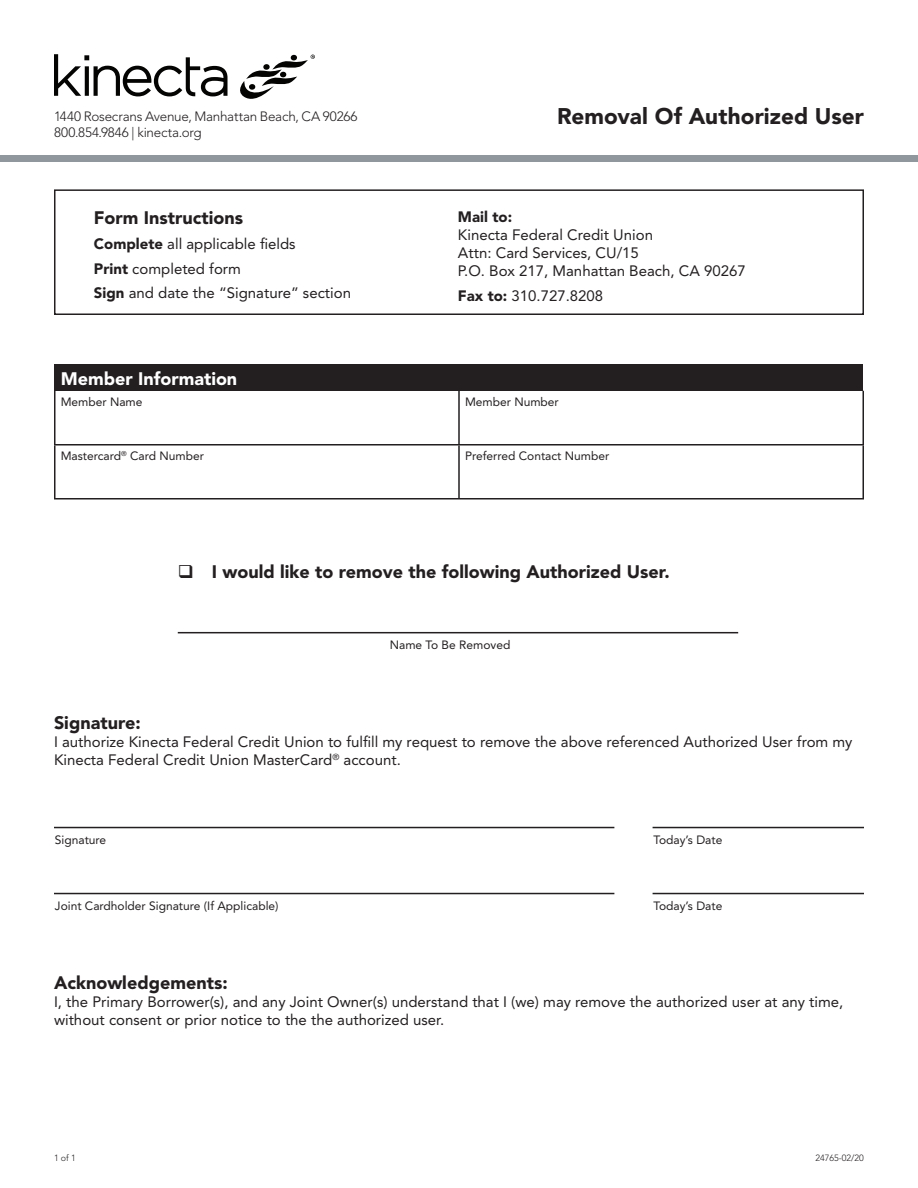
<style>
.page{position:relative;width:918px;height:1188px;background:#fff}
.page>*{position:absolute;margin:0;border:0;box-sizing:border-box;transform-origin:0 0}
.t1{font:900 22.5px "Avenir";color:#231f20}
.t2{font:900 18px "Avenir";color:#231f20}
.t3{font:900 18px "Avenir";color:#fff}
.t4{font:15px/18px "Avenir";color:#231f20}
.t5{font:300 13.5px "Avenir";letter-spacing:-.015em;color:#231f20}
.t6{font:12px "Avenir";color:#231f20}
.t7{font:300 9px "Avenir";color:#231f20}
.s1{font-weight:900}
</style>
<div class="page">
<div style="left:54px;top:189px;width:810px;height:126px;border:2px solid #231f20"></div>
<div style="left:0;top:155px;width:918px;height:7px;background:#90979d"></div>
<svg style="left:54px;top:54px;width:174px;height:42px"></svg>
<svg style="left:240px;top:54px;width:75px;height:45px"></svg>
<div style="left:55px;top:364px;width:808px;height:27px;background:#231f20"></div>
<hr style="left:54px;top:391px;width:2px;height:53px;background:#231f20">
<hr style="left:458px;top:391px;width:2px;height:53px;background:#231f20">
<hr style="left:862px;top:391px;width:2px;height:53px;background:#231f20">
<hr style="left:54px;top:444px;width:405px;height:2px;background:#231f20">
<hr style="left:54px;top:446px;width:2px;height:52px;background:#231f20">
<hr style="left:459px;top:444px;width:405px;height:2px;background:#231f20">
<hr style="left:458px;top:446px;width:2px;height:52px;background:#231f20">
<hr style="left:862px;top:446px;width:2px;height:52px;background:#231f20">
<hr style="left:54px;top:498px;width:405px;height:2px;background:#231f20">
<hr style="left:459px;top:498px;width:405px;height:2px;background:#231f20">
<hr style="left:178px;top:632px;width:560px;height:1px;background:#231f20">
<hr style="left:54px;top:827px;width:560px;height:1px;background:#231f20">
<hr style="left:54px;top:893px;width:560px;height:1px;background:#231f20">
<hr style="left:653px;top:827px;width:211px;height:1px;background:#231f20">
<hr style="left:653px;top:893px;width:211px;height:1px;background:#231f20">
<p class="t5" style="left:54px;top:109px;width:305px">1440 Rosecrans Avenue, Manhattan Beach, CA 90266</p>
<p class="t5" style="left:54px;top:125px;width:149px">800.854.9846 | kinecta.org</p>
<p class="t2" style="left:94px;top:207px;width:151px">Form Instructions</p>
<p class="t4" style="left:94px;top:235px;width:203px"><span class="s1">Complete</span> all applicable fields</p>
<p class="t4" style="left:94px;top:260px;width:149px"><span class="s1">Print</span> completed form</p>
<p class="t4" style="left:94px;top:284px;width:259px"><span class="s1">Sign</span> and date the “Signature” section</p>
<p class="t1" style="left:557px;top:102px;width:308px">Removal Of Authorized User</p>
<p class="t4" style="left:458px;top:208px;width:197px"><span class="s1">Mail to:<br></span>Kinecta Federal Credit Union<br>Attn: Card Services, CU/15</p>
<p class="t4" style="left:458px;top:262px;width:289px">P.O. Box 217, Manhattan Beach, CA 90267</p>
<p class="t4" style="left:458px;top:287px;width:147px"><span class="s1">Fax to:</span> 310.727.8208</p>
<p class="t3" style="left:61px;top:368px;width:178px">Member Information</p>
<p class="t6" style="left:61px;top:395px;width:83px">Member Name</p>
<p class="t6" style="left:465px;top:395px;width:95px">Member Number</p>
<p class="t6" style="left:61px;top:449px;width:145px">Mastercard<sup>®</sup> Card Number</p>
<p class="t6" style="left:465px;top:449px;width:146px">Preferred Contact Number</p>
<p class="t2" style="left:178px;top:561px;width:493px">❑ I would like to remove the following Authorized User.</p>
<p class="t6" style="left:390px;top:638px;width:122px">Name To Be Removed</p>
<p class="t2" style="left:54px;top:711px;width:88px">Signature:</p>
<p class="t4" style="left:54px;top:732px;width:800px">I authorize Kinecta Federal Credit Union to fulfill my request to remove the above referenced Authorized User from my<br>Kinecta Federal Credit Union MasterCard<sup>®</sup> account.</p>
<p class="t6" style="left:55px;top:833px;width:53px">Signature</p>
<p class="t6" style="left:55px;top:899px;width:225px">Joint Cardholder Signature (If Applicable)</p>
<p class="t6" style="left:653px;top:833px;width:70px">Today’s Date</p>
<p class="t6" style="left:653px;top:899px;width:70px">Today’s Date</p>
<p class="t2" style="left:54px;top:972px;width:175px">Acknowledgements:</p>
<p class="t4" style="left:54px;top:993px;width:791px">I, the Primary Borrower(s), and any Joint Owner(s) understand that I (we) may remove the authorized user at any time, without consent or prior notice to the the authorized user.</p>
<p class="t7" style="left:54px;top:1153px;width:23px">1 of 1</p>
<p class="t7" style="left:816px;top:1153px;width:50px">24765-02/20</p>
</div>
